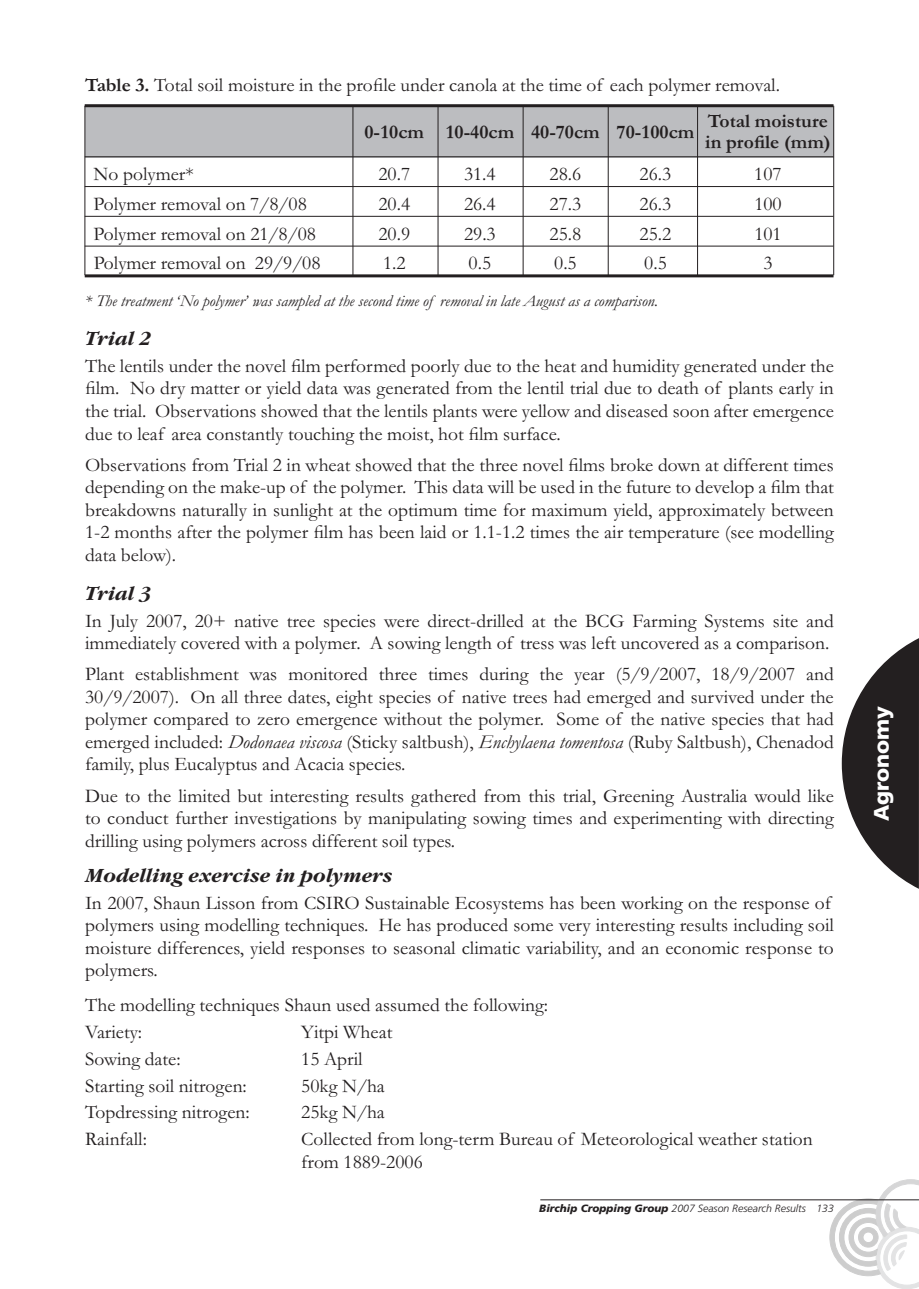
<style>
.page{position:relative;width:919px;height:1289px;background:#fff}
.page>*{position:absolute;margin:0;border:0;box-sizing:border-box;transform-origin:0 0}
.t1{font:900 21px "Frutiger";color:#fff}
.t2{font:19.5px/22.5px "Garamond";color:#231f20}
.t3{font:700 19.5px "Garamond";color:#231f20}
.t4{font:italic 700 19.5px "Garamond Lit ITC";color:#231f20}
.t5{font:italic 16.5px "Garamond";color:#231f20}
.t6{font:italic 300 10.5px "Frutiger";color:#231f20}
.s1{font-weight:700}
.s2{font-style:italic}
.s3{font-weight:900}
</style>
<div class="page">
<svg style="left:829px;top:1179px;width:89px;height:109px"></svg>
<hr style="left:540px;top:1199px;width:378px;height:1px;background:#231f20">
<svg style="left:841px;top:638px;width:77px;height:250px"></svg>
<div style="left:85px;top:107px;width:748px;height:51px;background:#bcbdc0"></div>
<hr style="left:85px;top:104px;width:748px;height:3px;background:#231f20">
<hr style="left:85px;top:156px;width:748px;height:1px;background:#231f20">
<hr style="left:85px;top:186px;width:748px;height:1px;background:#231f20">
<hr style="left:85px;top:216px;width:748px;height:1px;background:#231f20">
<hr style="left:85px;top:246px;width:748px;height:1px;background:#231f20">
<hr style="left:85px;top:274px;width:748px;height:3px;background:#231f20">
<hr style="left:85px;top:106px;width:1px;height:169px;background:#231f20">
<hr style="left:833px;top:106px;width:1px;height:169px;background:#231f20">
<hr style="left:697px;top:106px;width:1px;height:169px;background:#231f20">
<hr style="left:608px;top:106px;width:1px;height:169px;background:#231f20">
<hr style="left:523px;top:106px;width:1px;height:169px;background:#231f20">
<hr style="left:438px;top:106px;width:1px;height:169px;background:#231f20">
<hr style="left:352px;top:106px;width:1px;height:169px;background:#231f20">
<p class="t2" style="left:708px;top:67px;width:122px;line-height:36.2px;text-indent:-622px"><span class="s1">Table 3.</span> Total soil moisture in the profile under canola at the time of each polymer removal.<br><span class="s1">Total moisture</span></p>
<p class="t3" style="left:364px;top:121px;width:331px">0-10cm 10-40cm 40-70cm 70-100cm</p>
<p class="t3" style="left:705px;top:132px;width:127px">in profile (mm)</p>
<p class="t2" style="left:94px;top:163px;width:102px">No polymer*</p>
<p class="t2" style="left:378px;top:163px;width:33px">20.7</p>
<p class="t2" style="left:464px;top:163px;width:33px">31.4</p>
<p class="t2" style="left:549px;top:163px;width:33px">28.6</p>
<p class="t2" style="left:639px;top:163px;width:33px">26.3</p>
<p class="t2" style="left:754px;top:163px;width:29px">107</p>
<p class="t2" style="left:94px;top:193px;width:215px">Polymer removal on 7/8/08</p>
<p class="t2" style="left:378px;top:193px;width:33px">20.4</p>
<p class="t2" style="left:464px;top:193px;width:33px">26.4</p>
<p class="t2" style="left:549px;top:193px;width:33px">27.3</p>
<p class="t2" style="left:639px;top:193px;width:33px">26.3</p>
<p class="t2" style="left:754px;top:193px;width:29px">100</p>
<p class="t2" style="left:94px;top:223px;width:224px">Polymer removal on 21/8/08</p>
<p class="t2" style="left:378px;top:223px;width:33px">20.9</p>
<p class="t2" style="left:464px;top:223px;width:33px">29.3</p>
<p class="t2" style="left:549px;top:223px;width:33px">25.8</p>
<p class="t2" style="left:639px;top:223px;width:33px">25.2</p>
<p class="t2" style="left:754px;top:223px;width:29px">101</p>
<p class="t2" style="left:94px;top:252px;width:228px">Polymer removal on 29/9/08</p>
<p class="t2" style="left:383px;top:252px;width:24px">1.2</p>
<p class="t2" style="left:468px;top:252px;width:24px">0.5</p>
<p class="t2" style="left:554px;top:252px;width:24px">0.5</p>
<p class="t2" style="left:644px;top:252px;width:24px">0.5</p>
<p class="t2" style="left:763px;top:252px;width:11px">3</p>
<p class="t5" style="left:85px;top:291px;width:574px">* The treatment ‘No polymer’ was sampled at the second time of removal in late August as a comparison.</p>
<p class="t4" style="left:85px;top:327px;width:68px">Trial 2</p>
<p class="t2" style="left:85px;top:355px;width:750px;text-align:justify">The lentils under the novel film performed poorly due to the heat and humidity generated under the film. No dry matter or yield data was generated from the lentil trial due to death of plants early in the trial. Observations showed that the lentils plants were yellow and diseased soon after emergence due to leaf area constantly touching the moist, hot film surface.</p>
<p class="t2" style="left:85px;top:453px;width:750px;text-align:justify">Observations from Trial 2 in wheat showed that the three novel films broke down at different times depending on the make-up of the polymer. This data will be used in the future to develop a film that breakdowns naturally in sunlight at the optimum time for maximum yield, approximately between 1-2 months after the polymer film has been laid or 1.1-1.2 times the air temperature (see modelling data below).</p>
<p class="t4" style="left:85px;top:582px;width:68px">Trial 3</p>
<p class="t2" style="left:85px;top:610px;width:750px">In July 2007, 20+ native tree species were direct-drilled at the BCG Farming Systems site and immediately covered with a polymer. A sowing length of tress was left uncovered as a comparison.</p>
<p class="t2" style="left:85px;top:663px;width:750px;text-align:justify">Plant establishment was monitored three times during the year (5/9/2007, 18/9/2007 and 30/9/2007). On all three dates, eight species of native trees had emerged and survived under the polymer compared to zero emergence without the polymer. Some of the native species that had emerged included: <span class="s2">Dodonaea viscosa</span> (Sticky saltbush), <span class="s2">Enchylaena tomentosa</span> (Ruby Saltbush), Chenadod family, plus Eucalyptus and Acacia species.</p>
<p class="t2" style="left:85px;top:784px;width:750px;text-align:justify">Due to the limited but interesting results gathered from this trial, Greening Australia would like to conduct further investigations by manipulating sowing times and experimenting with directing drilling using polymers across different soil types.</p>
<p class="t4" style="left:85px;top:863px;width:309px">Modelling exercise in polymers</p>
<p class="t2" style="left:85px;top:891px;width:750px">In 2007, Shaun Lisson from CSIRO Sustainable Ecosystems has been working on the response of polymers using modelling techniques. He has produced some very interesting results including soil moisture differences, yield responses to seasonal climatic variability, and an economic response to polymers.</p>
<p class="t2" style="left:85px;top:992px;width:464px;line-height:26.7px">The modelling techniques Shaun used assumed the following:<br>Variety:</p>
<p class="t2" style="left:301px;top:1021px;width:93px">Yitpi Wheat</p>
<p class="t2" style="left:85px;top:1047px;width:97px">Sowing date:</p>
<p class="t2" style="left:301px;top:1047px;width:63px">15 April</p>
<p class="t2" style="left:85px;top:1074px;width:163px">Starting soil nitrogen:</p>
<p class="t2" style="left:301px;top:1074px;width:85px">50kg N/ha</p>
<p class="t2" style="left:85px;top:1101px;width:166px">Topdressing nitrogen:</p>
<p class="t2" style="left:301px;top:1101px;width:85px">25kg N/ha</p>
<p class="t2" style="left:85px;top:1128px;width:63px">Rainfall:</p>
<p class="t2" style="left:301px;top:1128px;width:513px">Collected from long-term Bureau of Meteorological weather station from 1889-2006</p>
<p class="t6" style="left:539px;top:1202px;width:296px"><span class="s3">Birchip Cropping Group</span> 2007 Season Research Results 133</p>
<p class="t1" style="left:868px;top:821px;width:117px;rotate:-90deg">Agronomy</p>
</div>
